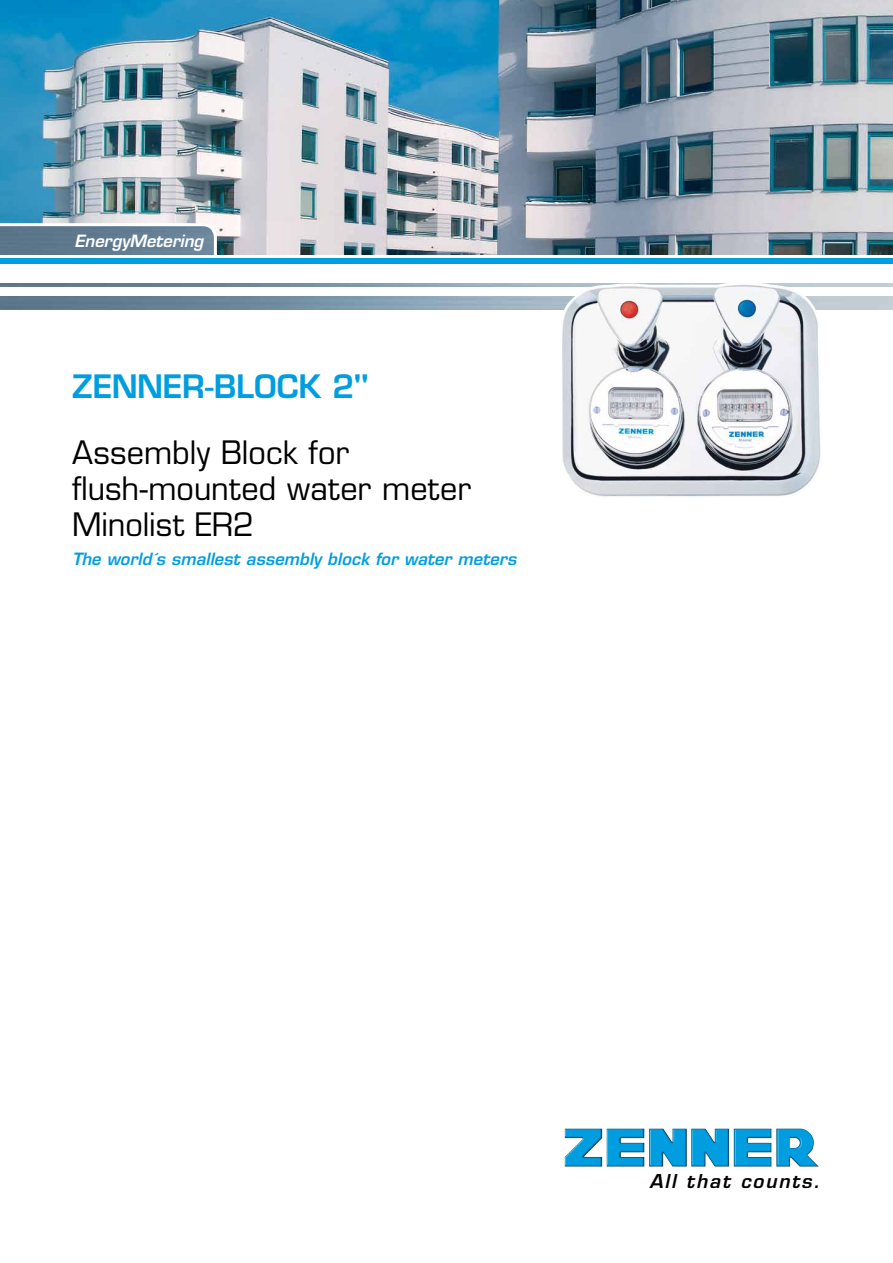
<style>
.page{position:relative;width:893px;height:1263px;background:#fff}
.page>*{position:absolute;margin:0;border:0;box-sizing:border-box;transform-origin:0 0}
.t1{font:31.5px/36px "Eurostile LT Std";color:#000}
.t2{font:600 31.5px "Eurostile LT Std";letter-spacing:-.01em;color:#009ee0}
.t3{font:italic 600 18.75px "Eurostile LT Std";letter-spacing:.1em;color:#000}
.t4{font:italic 600 16.5px "Eurostile LT Std";letter-spacing:.005em;color:#009ee0}
.t5{font:italic 600 16.5px "Eurostile LT Std";color:#fff}
</style>
<div class="page">
<img style="left:0;top:0;width:893px;height:255px">
<svg style="left:0;top:223px;width:217px;height:32px;background:#738b9d"></svg>
<img style="left:0;top:296px;width:893px;height:13px">
<img style="left:0;top:284px;width:893px;height:3px">
<div style="left:0;top:258px;width:893px;height:6px;background:#009ee0"></div>
<img style="left:559px;top:283px;width:263px;height:214px">
<img style="left:776px;top:1128px;width:43px;height:39px">
<p class="t5" style="left:74px;top:231px;width:130px">EnergyMetering</p>
<p class="t2" style="left:72px;top:367px;width:298px">ZENNER-Block 2"</p>
<p class="t1" style="left:72px;top:434px;width:400px">Assembly Block for flush-mounted water meter<br>Minolist ER2</p>
<p class="t4" style="left:72px;top:549px;width:445px">The world´s smallest assembly block for water meters</p>
<p class="t3" style="left:649px;top:1169px;width:172px">All that counts.</p>
</div>
